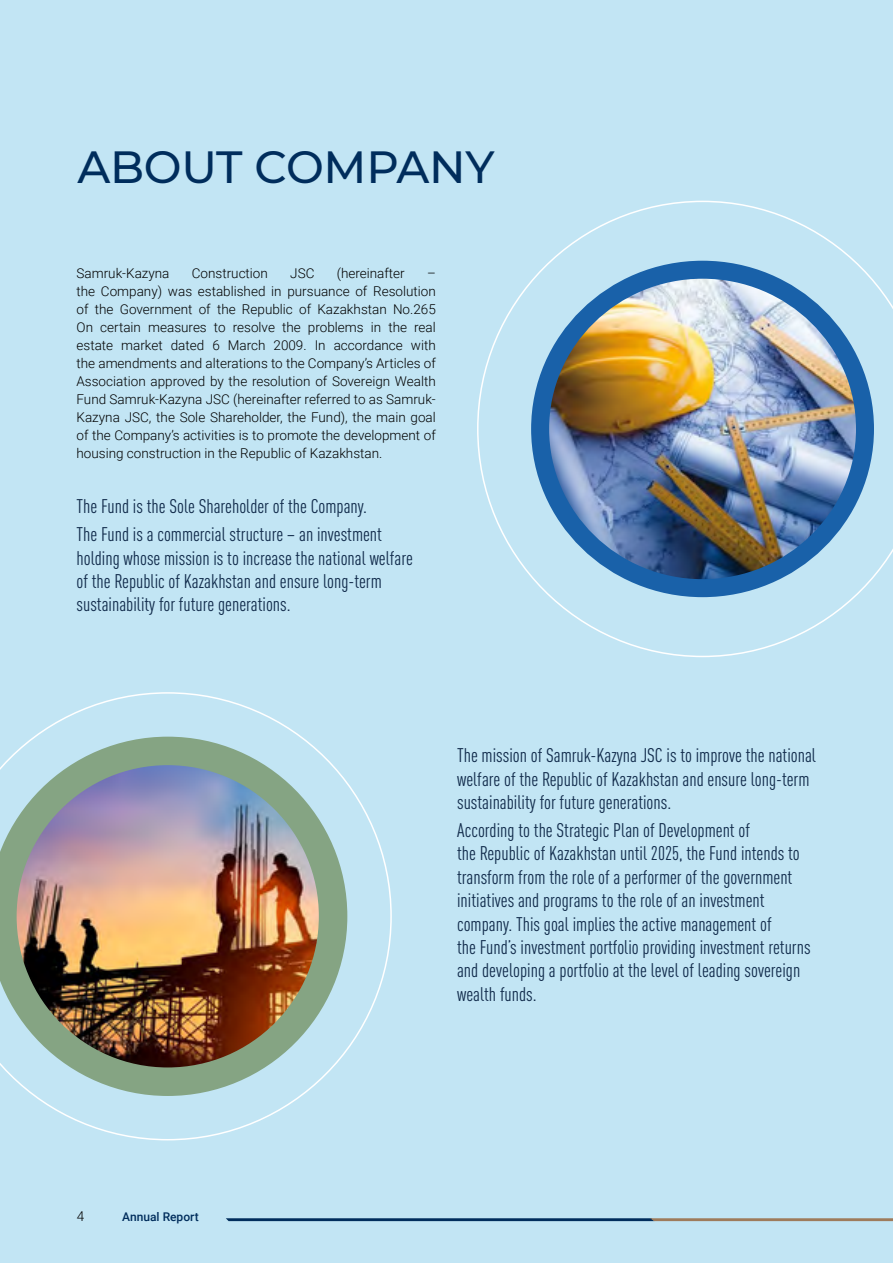
<style>
.page{position:relative;width:893px;height:1263px;background:#c2e5f4}
.page>*{position:absolute;margin:0;border:0;box-sizing:border-box;transform-origin:0 0}
.t1{font:500 45px "Montserrat";letter-spacing:-.005em;color:#002d5c}
.t2{font:condensed 19.5px/23.4px "DIN Pro";color:#112b4b}
.t3{font:300 13.5px/18px "Roboto";color:#000;text-align:justify}
.t4{font:500 12px "Roboto";color:#002d5c}
</style>
<div class="page">
<svg style="left:34px;top:692px;width:358px;height:448px"></svg>
<svg style="left:477px;top:201px;width:416px;height:456px"></svg>
<img style="left:540px;top:270px;width:325px;height:318px">
<div style="left:531px;top:261px;width:343px;height:336px;border:18px solid #1961a9;border-radius:50%"></div>
<img style="left:0;top:737px;width:347px;height:359px">
<svg style="left:226px;top:1218px;width:667px;height:3px;background:#455769"></svg>
<h1 class="t1" style="left:77px;top:136px;width:419px">ABOUT COMPANY</h1>
<p class="t3" style="left:77px;top:264px;width:94px">Samruk-Kazyna</p>
<p class="t3" style="left:192px;top:264px;width:78px">Construction</p>
<p class="t3" style="left:290px;top:264px;width:26px">JSC</p>
<p class="t3" style="left:337px;top:264px;width:70px">(hereinafter</p>
<p class="t3" style="left:77px;top:264px;width:361px;text-indent:350px">– the Company) was established in pursuance of Resolution of the Government of the Republic of Kazakhstan No.265<br>On certain measures to resolve the problems in the real estate market dated 6 March 2009. In accordance with the amendments and alterations to the Company’s Articles of Association approved by the resolution of Sovereign Wealth Fund Samruk-Kazyna JSC (hereinafter referred to as Samruk-Kazyna JSC, the Sole Shareholder, the Fund), the main goal of the Company’s activities is to promote the development of housing construction in the Republic of Kazakhstan.</p>
<p class="t2" style="left:77px;top:491px;width:307px;line-height:27.6px">The Fund is the Sole Shareholder of the Company.<br>The Fund is a commercial structure – an investment</p>
<p class="t2" style="left:77px;top:544px;width:338px">holding whose mission is to increase the national welfare of the Republic of Kazakhstan and ensure long-term sustainability for future generations.</p>
<p class="t2" style="left:457px;top:742px;width:360px">The mission of Samruk-Kazyna JSC is to improve the national welfare of the Republic of Kazakhstan and ensure long-term sustainability for future generations.</p>
<p class="t2" style="left:457px;top:817px;width:355px">According to the Strategic Plan of Development of<br>the Republic of Kazakhstan until 2025, the Fund intends to transform from the role of a performer of the government initiatives and programs to the role of an investment company. This goal implies the active management of<br>the Fund’s investment portfolio providing investment returns and developing a portfolio at the level of leading sovereign wealth funds.</p>
<p class="t3" style="left:77px;top:1206px;width:9px">4</p>
<p class="t4" style="left:122px;top:1208px;width:78px">Annual Report</p>
</div>
